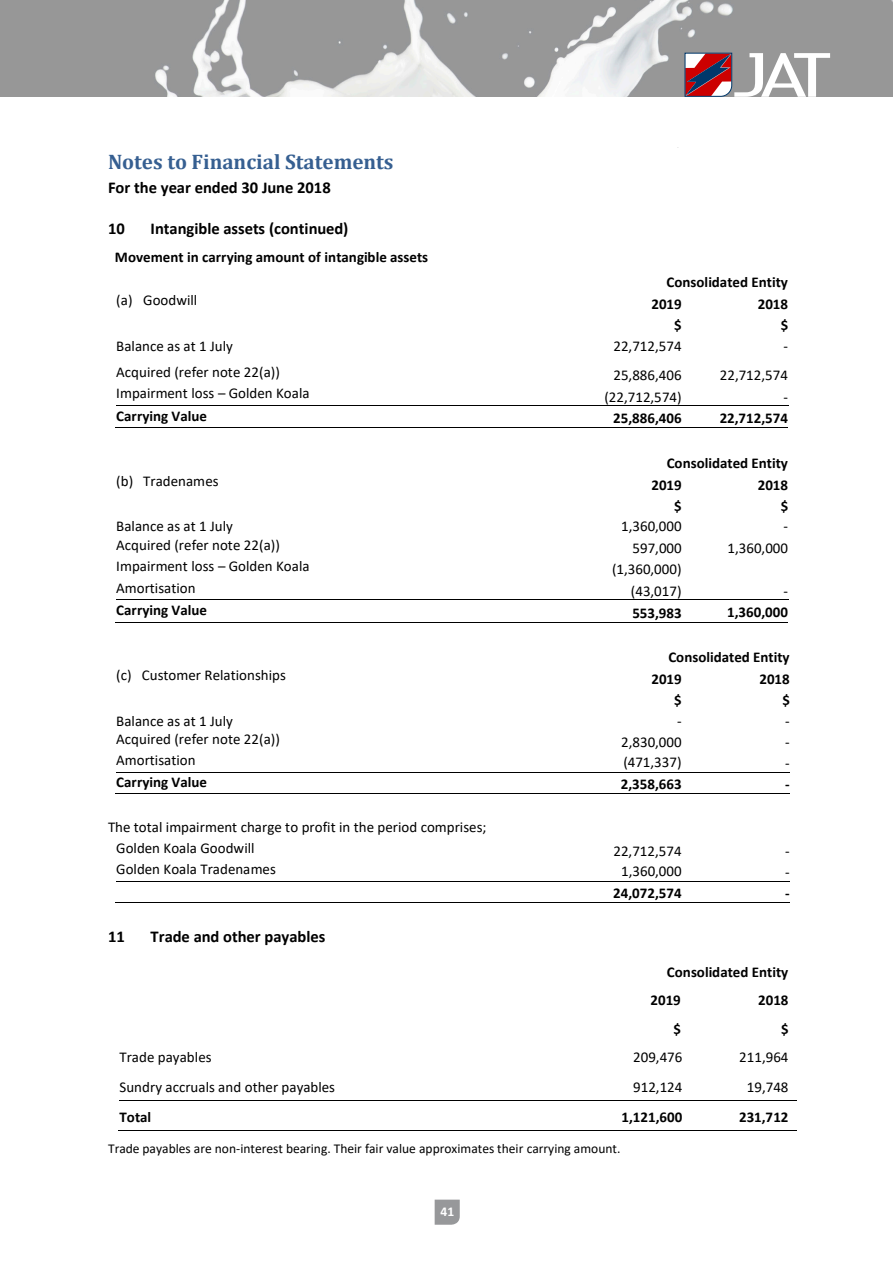
<style>
.page{position:relative;width:893px;height:1263px;background:#fff}
.page>*{position:absolute;margin:0;border:0;box-sizing:border-box;transform-origin:0 0}
.t1{font:700 21px "Cambria";color:#365f91}
.t2{font:700 16.5px "Calibri";letter-spacing:-.005em;color:#000}
.t3{font:15px/21px "Calibri";color:#000}
.t4{font:700 15px/21.6px "Calibri";color:#000;text-align:right}
.t5{font:13.5px "Calibri";color:#000}
.t6{font:700 13.5px "Calibri";color:#fff}
</style>
<div class="page">
<img style="left:0;top:0;width:893px;height:97px">
<svg style="left:684px;top:52px;width:146px;height:45px"></svg>
<svg style="left:435px;top:1199px;width:25px;height:26px"></svg>
<hr style="left:116px;top:405px;width:428px;height:1px;background:#000">
<hr style="left:545px;top:405px;width:137px;height:1px;background:#000">
<hr style="left:683px;top:405px;width:105px;height:1px;background:#000">
<hr style="left:115px;top:428px;width:429px;height:1px;background:#000">
<hr style="left:544px;top:428px;width:138px;height:1px;background:#000">
<hr style="left:682px;top:428px;width:106px;height:1px;background:#000">
<hr style="left:116px;top:599px;width:428px;height:1px;background:#000">
<hr style="left:545px;top:599px;width:137px;height:1px;background:#000">
<hr style="left:683px;top:599px;width:105px;height:1px;background:#000">
<hr style="left:115px;top:622px;width:429px;height:1px;background:#000">
<hr style="left:544px;top:622px;width:138px;height:1px;background:#000">
<hr style="left:682px;top:622px;width:106px;height:1px;background:#000">
<hr style="left:116px;top:772px;width:428px;height:1px;background:#000">
<hr style="left:545px;top:772px;width:137px;height:1px;background:#000">
<hr style="left:683px;top:772px;width:107px;height:1px;background:#000">
<hr style="left:115px;top:793px;width:429px;height:1px;background:#000">
<hr style="left:544px;top:793px;width:138px;height:1px;background:#000">
<hr style="left:682px;top:793px;width:108px;height:1px;background:#000">
<hr style="left:116px;top:881px;width:428px;height:1px;background:#000">
<hr style="left:545px;top:881px;width:137px;height:1px;background:#000">
<hr style="left:683px;top:881px;width:107px;height:1px;background:#000">
<hr style="left:115px;top:902px;width:429px;height:1px;background:#000">
<hr style="left:544px;top:902px;width:138px;height:1px;background:#000">
<hr style="left:682px;top:902px;width:108px;height:1px;background:#000">
<hr style="left:120px;top:1100px;width:421px;height:1px;background:#000">
<hr style="left:542px;top:1100px;width:50px;height:1px;background:#000">
<hr style="left:593px;top:1100px;width:97px;height:1px;background:#000">
<hr style="left:691px;top:1100px;width:106px;height:1px;background:#000">
<hr style="left:118px;top:1130px;width:423px;height:1px;background:#000">
<hr style="left:540px;top:1130px;width:52px;height:1px;background:#000">
<hr style="left:592px;top:1130px;width:98px;height:1px;background:#000">
<hr style="left:690px;top:1130px;width:107px;height:1px;background:#000">
<p class="t1" style="left:108px;top:147px;width:287px">Notes to Financial Statements</p>
<p class="t2" style="left:108px;top:175px;width:224px">For the year ended 30 June 2018</p>
<p class="t2" style="left:108px;top:217px;width:18px">10</p>
<p class="t2" style="left:151px;top:217px;width:199px">Intangible assets (continued)</p>
<p class="t4" style="left:115px;top:246px;width:315px">Movement in carrying amount of intangible assets</p>
<p class="t4" style="left:667px;top:271px;width:123px">Consolidated Entity</p>
<p class="t3" style="left:116px;top:289px;width:82px">(a) Goodwill</p>
<p class="t4" style="left:651px;top:293px;width:32px">2019 $</p>
<p class="t4" style="left:758px;top:293px;width:32px">2018 $</p>
<p class="t3" style="left:116px;top:335px;width:118px">Balance as at 1 July</p>
<p class="t3" style="left:613px;top:335px;width:70px">22,712,574</p>
<p class="t3" style="left:784px;top:335px;width:6px">-</p>
<p class="t3" style="left:116px;top:361px;width:165px">Acquired (refer note 22(a))</p>
<p class="t3" style="left:613px;top:364px;width:70px">25,886,406</p>
<p class="t3" style="left:720px;top:364px;width:70px">22,712,574</p>
<p class="t3" style="left:116px;top:383px;width:195px">Impairment loss – Golden Koala</p>
<p class="t3" style="left:604px;top:386px;width:79px">(22,712,574)</p>
<p class="t3" style="left:784px;top:386px;width:6px">-</p>
<p class="t4" style="left:116px;top:405px;width:92px">Carrying Value</p>
<p class="t4" style="left:613px;top:407px;width:70px">25,886,406</p>
<p class="t4" style="left:720px;top:407px;width:70px">22,712,574</p>
<p class="t4" style="left:667px;top:452px;width:123px">Consolidated Entity</p>
<p class="t3" style="left:116px;top:470px;width:104px">(b) Tradenames</p>
<p class="t4" style="left:651px;top:474px;width:32px">2019 $</p>
<p class="t4" style="left:758px;top:474px;width:32px">2018 $</p>
<p class="t3" style="left:116px;top:516px;width:118px">Balance as at 1 July</p>
<p class="t3" style="left:621px;top:516px;width:62px">1,360,000</p>
<p class="t3" style="left:784px;top:516px;width:6px">-</p>
<p class="t3" style="left:116px;top:534px;width:165px">Acquired (refer note 22(a))</p>
<p class="t3" style="left:632px;top:537px;width:51px">597,000</p>
<p class="t3" style="left:728px;top:537px;width:62px">1,360,000</p>
<p class="t3" style="left:116px;top:555px;width:195px">Impairment loss – Golden Koala</p>
<p class="t3" style="left:612px;top:558px;width:71px">(1,360,000)</p>
<p class="t3" style="left:116px;top:577px;width:81px">Amortisation</p>
<p class="t3" style="left:631px;top:580px;width:52px">(43,017)</p>
<p class="t3" style="left:784px;top:580px;width:6px">-</p>
<p class="t4" style="left:116px;top:599px;width:92px">Carrying Value</p>
<p class="t4" style="left:632px;top:601px;width:51px">553,983</p>
<p class="t4" style="left:727px;top:601px;width:62px">1,360,000</p>
<p class="t4" style="left:668px;top:646px;width:123px">Consolidated Entity</p>
<p class="t3" style="left:116px;top:664px;width:171px">(c) Customer Relationships</p>
<p class="t4" style="left:651px;top:668px;width:32px">2019 $</p>
<p class="t4" style="left:759px;top:668px;width:32px">2018 $</p>
<p class="t3" style="left:116px;top:710px;width:118px">Balance as at 1 July</p>
<p class="t3" style="left:677px;top:710px;width:6px">-</p>
<p class="t3" style="left:785px;top:710px;width:6px">-</p>
<p class="t3" style="left:116px;top:728px;width:165px">Acquired (refer note 22(a))</p>
<p class="t3" style="left:621px;top:731px;width:62px">2,830,000</p>
<p class="t3" style="left:785px;top:731px;width:6px">-</p>
<p class="t3" style="left:116px;top:749px;width:81px">Amortisation</p>
<p class="t3" style="left:623px;top:751px;width:60px">(471,337)</p>
<p class="t3" style="left:785px;top:752px;width:6px">-</p>
<p class="t4" style="left:116px;top:771px;width:92px">Carrying Value</p>
<p class="t4" style="left:621px;top:773px;width:62px">2,358,663</p>
<p class="t4" style="left:785px;top:773px;width:6px">-</p>
<p class="t3" style="left:116px;top:816px;width:372px;text-indent:-8px">The total impairment charge to profit in the period comprises;<br>Golden Koala Goodwill</p>
<p class="t3" style="left:613px;top:840px;width:70px">22,712,574</p>
<p class="t3" style="left:785px;top:840px;width:6px">-</p>
<p class="t3" style="left:116px;top:858px;width:161px">Golden Koala Tradenames</p>
<p class="t3" style="left:621px;top:860px;width:62px">1,360,000</p>
<p class="t3" style="left:785px;top:861px;width:6px">-</p>
<p class="t4" style="left:613px;top:882px;width:70px">24,072,574</p>
<p class="t4" style="left:785px;top:882px;width:6px">-</p>
<p class="t2" style="left:108px;top:925px;width:18px">11</p>
<p class="t2" style="left:151px;top:925px;width:176px">Trade and other payables</p>
<p class="t4" style="left:650px;top:957px;width:139px;line-height:28.5px;text-align:left;text-indent:16px">Consolidated Entity<br>2019</p>
<p class="t4" style="left:758px;top:989px;width:32px">2018</p>
<p class="t4" style="left:673px;top:1018px;width:9px">$</p>
<p class="t4" style="left:781px;top:1018px;width:9px">$</p>
<p class="t3" style="left:120px;top:1046px;width:93px">Trade payables</p>
<p class="t3" style="left:633px;top:1046px;width:51px">209,476</p>
<p class="t3" style="left:739px;top:1046px;width:51px">211,964</p>
<p class="t3" style="left:120px;top:1076px;width:217px">Sundry accruals and other payables</p>
<p class="t3" style="left:633px;top:1076px;width:51px">912,124</p>
<p class="t3" style="left:747px;top:1076px;width:43px">19,748</p>
<p class="t4" style="left:120px;top:1106px;width:33px">Total</p>
<p class="t4" style="left:622px;top:1106px;width:62px">1,121,600</p>
<p class="t4" style="left:739px;top:1106px;width:51px">231,712</p>
<p class="t5" style="left:108px;top:1139px;width:514px">Trade payables are non-interest bearing. Their fair value approximates their carrying amount.</p>
<p class="t6" style="left:440px;top:1202px;width:15px">41</p>
</div>
